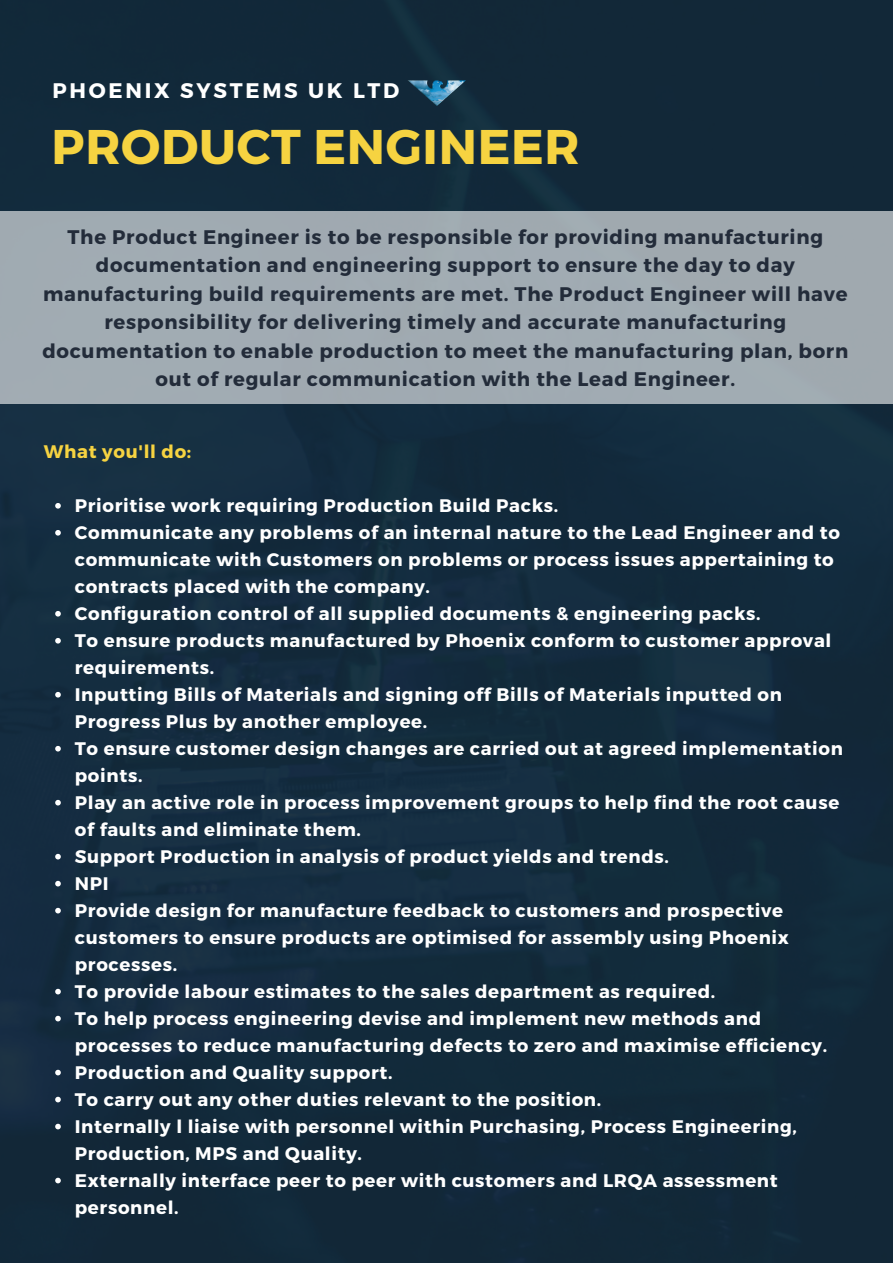
<style>
.page{position:relative;width:893px;height:1264px;background:#fff}
.page>*{position:absolute;margin:0;border:0;box-sizing:border-box;transform-origin:0 0}
.t1{font:700 48.6px "Montserrat";letter-spacing:.015em;color:#f6d341}
.t2{font:700 21px "Montserrat";letter-spacing:.13em;color:#fff}
.t3{font:700 19.65px/28.5px "Montserrat";letter-spacing:.035em;color:#232c3a;text-align:center}
.t4{font:700 18.15px/27px "Montserrat";letter-spacing:.035em;color:#fff}
.t5{font:700 18.15px "Montserrat";letter-spacing:.035em;color:#f6d341}
</style>
<div class="page">
<img style="left:0;top:0;width:892px;height:1262px">
<div style="left:0;top:211px;width:892px;height:193px;background:#a0abb2"></div>
<svg style="left:55px;top:503px;width:6px;height:5px"></svg>
<svg style="left:55px;top:530px;width:6px;height:5px"></svg>
<svg style="left:55px;top:611px;width:6px;height:5px"></svg>
<svg style="left:55px;top:638px;width:6px;height:5px"></svg>
<svg style="left:55px;top:692px;width:6px;height:5px"></svg>
<svg style="left:55px;top:746px;width:6px;height:5px"></svg>
<svg style="left:55px;top:799px;width:6px;height:6px"></svg>
<svg style="left:55px;top:853px;width:6px;height:6px"></svg>
<svg style="left:55px;top:880px;width:6px;height:6px"></svg>
<svg style="left:55px;top:907px;width:6px;height:6px"></svg>
<svg style="left:55px;top:988px;width:6px;height:6px"></svg>
<svg style="left:55px;top:1015px;width:6px;height:6px"></svg>
<svg style="left:55px;top:1069px;width:6px;height:6px"></svg>
<svg style="left:55px;top:1096px;width:6px;height:6px"></svg>
<svg style="left:55px;top:1123px;width:6px;height:6px"></svg>
<svg style="left:55px;top:1177px;width:6px;height:6px"></svg>
<img style="left:406px;top:79px;width:61px;height:27px">
<p class="t2" style="left:53px;top:77px;width:348px">PHOENIX SYSTEMS UK LTD</p>
<h1 class="t1" style="left:52px;top:115px;width:529px">PRODUCT ENGINEER</h1>
<p class="t3" style="left:42px;top:221px;width:807px">The Product Engineer is to be responsible for providing manufacturing documentation and engineering support to ensure the day to day manufacturing build requirements are met. The Product Engineer will have responsibility for delivering timely and accurate manufacturing documentation to enable production to meet the manufacturing plan, born out of regular communication with the Lead Engineer.</p>
<p class="t5" style="left:44px;top:440px;width:149px">What you'll do:</p>
<p class="t4" style="left:75px;top:491px;width:769px">Prioritise work requiring Production Build Packs.<br>Communicate any problems of an internal nature to the Lead Engineer and to communicate with Customers on problems or process issues appertaining to contracts placed with the company.<br>Configuration control of all supplied documents &amp; engineering packs.<br>To ensure products manufactured by Phoenix conform to customer approval requirements.<br>Inputting Bills of Materials and signing off Bills of Materials inputted on Progress Plus by another employee.<br>To ensure customer design changes are carried out at agreed implementation points.<br>Play an active role in process improvement groups to help find the root cause of faults and eliminate them.<br>Support Production in analysis of product yields and trends.<br>NPI<br>Provide design for manufacture feedback to customers and prospective customers to ensure products are optimised for assembly using Phoenix processes.<br>To provide labour estimates to the sales department as required.<br>To help process engineering devise and implement new methods and processes to reduce manufacturing defects to zero and maximise efficiency.<br>Production and Quality support.<br>To carry out any other duties relevant to the position.<br>Internally l liaise with personnel within Purchasing, Process Engineering, Production, MPS and Quality.<br>Externally interface peer to peer with customers and LRQA assessment personnel.</p>
</div>
